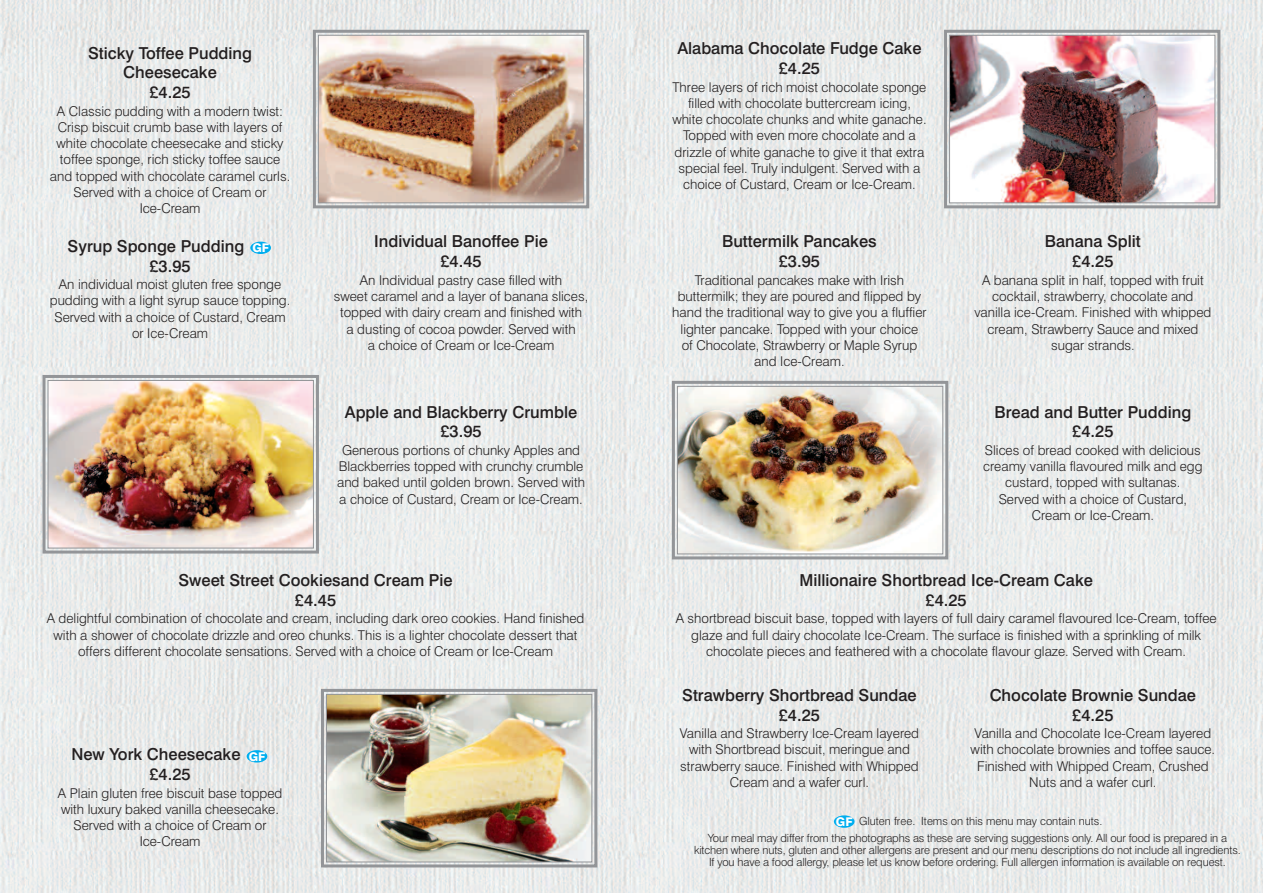
<style>
.page{position:relative;width:1263px;height:893px;background:#fff}
.page>*{position:absolute;margin:0;border:0;box-sizing:border-box;transform-origin:0 0}
.t1{font:500 16.5px/19.8px "Swiss 721 BT";color:#231f20;text-align:center}
.t2{font:300 13.5px/16.2px "Swiss 721 BT";color:#231f20;text-align:center}
.t3{font:800 12px "Swiss 721 BT";color:#fff}
.t4{font:300 11.25px/16.4px "Swiss 721 BT";letter-spacing:-.01em;color:#231f20;text-align:center}
.s1{font-weight:800;font-size:12px;color:#fff}
</style>
<div class="page">
<img style="left:0;top:0;width:1263px;height:893px">
<div style="left:250px;top:242px;width:21px;height:12px;background:#00aeef;border-radius:50%"></div>
<div style="left:247px;top:750px;width:20px;height:12px;background:#00aeef;border-radius:50%"></div>
<img style="left:50px;top:382px;width:262px;height:165px">
<div style="left:43px;top:375px;width:276px;height:179px;border:3px solid #939598"></div>
<div style="left:48px;top:380px;width:266px;height:169px;border:1px solid #939598"></div>
<img style="left:328px;top:696px;width:262px;height:164px">
<div style="left:321px;top:689px;width:276px;height:178px;border:3px solid #939598"></div>
<div style="left:326px;top:694px;width:266px;height:168px;border:1px solid #939598"></div>
<img style="left:951px;top:37px;width:262px;height:164px">
<div style="left:944px;top:30px;width:276px;height:178px;border:3px solid #939598"></div>
<div style="left:949px;top:35px;width:266px;height:168px;border:1px solid #939598"></div>
<img style="left:679px;top:388px;width:262px;height:164px">
<div style="left:672px;top:381px;width:276px;height:178px;border:3px solid #939598"></div>
<div style="left:677px;top:386px;width:266px;height:168px;border:1px solid #939598"></div>
<img style="left:320px;top:37px;width:262px;height:164px">
<div style="left:313px;top:30px;width:276px;height:178px;border:3px solid #939598"></div>
<div style="left:318px;top:35px;width:266px;height:168px;border:1px solid #939598"></div>
<div style="left:834px;top:815px;width:20px;height:13px;background:#00aeef;border-radius:50%"></div>
<p class="t1" style="left:88px;top:45px;width:165px">Sticky Toffee Pudding<br>Cheesecake<br>£4.25</p>
<p class="t2" style="left:50px;top:104px;width:242px">A Classic pudding with a modern twist:<br>Crisp biscuit crumb base with layers of white chocolate cheesecake and sticky toffee sponge, rich sticky toffee sauce and topped with chocolate caramel curls.<br>Served with a choice of Cream or Ice-Cream</p>
<p class="t1" style="left:149px;top:238px;width:96px;text-align:left;text-indent:-82px">Syrup Sponge Pudding £3.95</p>
<p class="t2" style="left:50px;top:278px;width:242px">An individual moist gluten free sponge pudding with a light syrup sauce topping.<br>Served with a choice of Custard, Cream or Ice-Cream</p>
<p class="t3" style="left:252px;top:243px;width:18px">GF</p>
<p class="t1" style="left:374px;top:233px;width:175px">Individual Banoffee Pie £4.45</p>
<p class="t2" style="left:334px;top:273px;width:256px">An Individual pastry case filled with<br>sweet caramel and a layer of banana slices, topped with dairy cream and finished with<br>a dusting of cocoa powder. Served with<br>a choice of Cream or Ice-Cream</p>
<p class="t1" style="left:345px;top:403px;width:234px">Apple and Blackberry Crumble £3.95</p>
<p class="t2" style="left:337px;top:443px;width:249px">Generous portions of chunky Apples and Blackberries topped with crunchy crumble and baked until golden brown. Served with a choice of Custard, Cream or Ice-Cream.</p>
<p class="t1" style="left:178px;top:572px;width:276px">Sweet Street Cookiesand Cream Pie £4.45</p>
<p class="t2" style="left:47px;top:612px;width:539px">A delightful combination of chocolate and cream, including dark oreo cookies. Hand finished with a shower of chocolate drizzle and oreo chunks. This is a lighter chocolate dessert that offers different chocolate sensations. Served with a choice of Cream or Ice-Cream</p>
<p class="t1" style="left:149px;top:746px;width:93px;text-align:left;text-indent:-78px">New York Cheesecake £4.25</p>
<p class="t2" style="left:58px;top:786px;width:226px">A Plain gluten free biscuit base topped with luxury baked vanilla cheesecake.<br>Served with a choice of Cream or<br>Ice-Cream</p>
<p class="t3" style="left:249px;top:752px;width:18px">GF</p>
<p class="t1" style="left:677px;top:40px;width:246px">Alabama Chocolate Fudge Cake £4.25</p>
<p class="t2" style="left:672px;top:80px;width:256px">Three layers of rich moist chocolate sponge filled with chocolate buttercream icing, white chocolate chunks and white ganache.<br>Topped with even more chocolate and a drizzle of white ganache to give it that extra special feel. Truly indulgent. Served with a choice of Custard, Cream or Ice-Cream.</p>
<p class="t1" style="left:722px;top:233px;width:156px">Buttermilk Pancakes £3.95</p>
<p class="t2" style="left:672px;top:273px;width:256px">Traditional pancakes make with Irish buttermilk; they are poured and flipped by hand the traditional way to give you a fluffier lighter pancake. Topped with your choice<br>of Chocolate, Strawberry or Maple Syrup and Ice-Cream.</p>
<p class="t1" style="left:1045px;top:233px;width:97px">Banana Split £4.25</p>
<p class="t2" style="left:974px;top:273px;width:239px">A banana split in half, topped with fruit cocktail, strawberry, chocolate and vanilla ice-Cream. Finished with whipped cream, Strawberry Sauce and mixed sugar strands.</p>
<p class="t1" style="left:994px;top:403px;width:198px">Bread and Butter Pudding £4.25</p>
<p class="t2" style="left:983px;top:443px;width:221px">Slices of bread cooked with delicious creamy vanilla flavoured milk and egg custard, topped with sultanas.<br>Served with a choice of Custard,<br>Cream or Ice-Cream.</p>
<p class="t1" style="left:799px;top:572px;width:295px">Millionaire Shortbread Ice-Cream Cake £4.25</p>
<p class="t2" style="left:676px;top:612px;width:542px">A shortbread biscuit base, topped with layers of full dairy caramel flavoured Ice-Cream, toffee glaze and full dairy chocolate Ice-Cream. The surface is finished with a sprinkling of milk chocolate pieces and feathered with a chocolate flavour glaze. Served with Cream.</p>
<p class="t1" style="left:682px;top:687px;width:236px">Strawberry Shortbread Sundae £4.25</p>
<p class="t2" style="left:680px;top:727px;width:241px">Vanilla and Strawberry Ice-Cream layered with Shortbread biscuit, meringue and strawberry sauce. Finished with Whipped Cream and a wafer curl.</p>
<p class="t1" style="left:990px;top:687px;width:208px">Chocolate Brownie Sundae £4.25</p>
<p class="t2" style="left:971px;top:727px;width:246px">Vanilla and Chocolate Ice-Cream layered with chocolate brownies and toffee sauce.<br>Finished with Whipped Cream, Crushed Nuts and a wafer curl.</p>
<p class="t4" style="left:708px;top:814px;width:521px"><span class="s1">GF</span> Gluten free. Items on this menu may contain nuts.<br>Your meal may differ from the photographs as these are serving suggestions only. All our food is prepared in a</p>
<p class="t4" style="left:694px;top:845px;width:548px;line-height:12px">kitchen where nuts, gluten and other allergens are present and our menu descriptions do not include all ingredients.<br>If you have a food allergy, please let us know before ordering. Full allergen information is available on request.</p>
</div>
